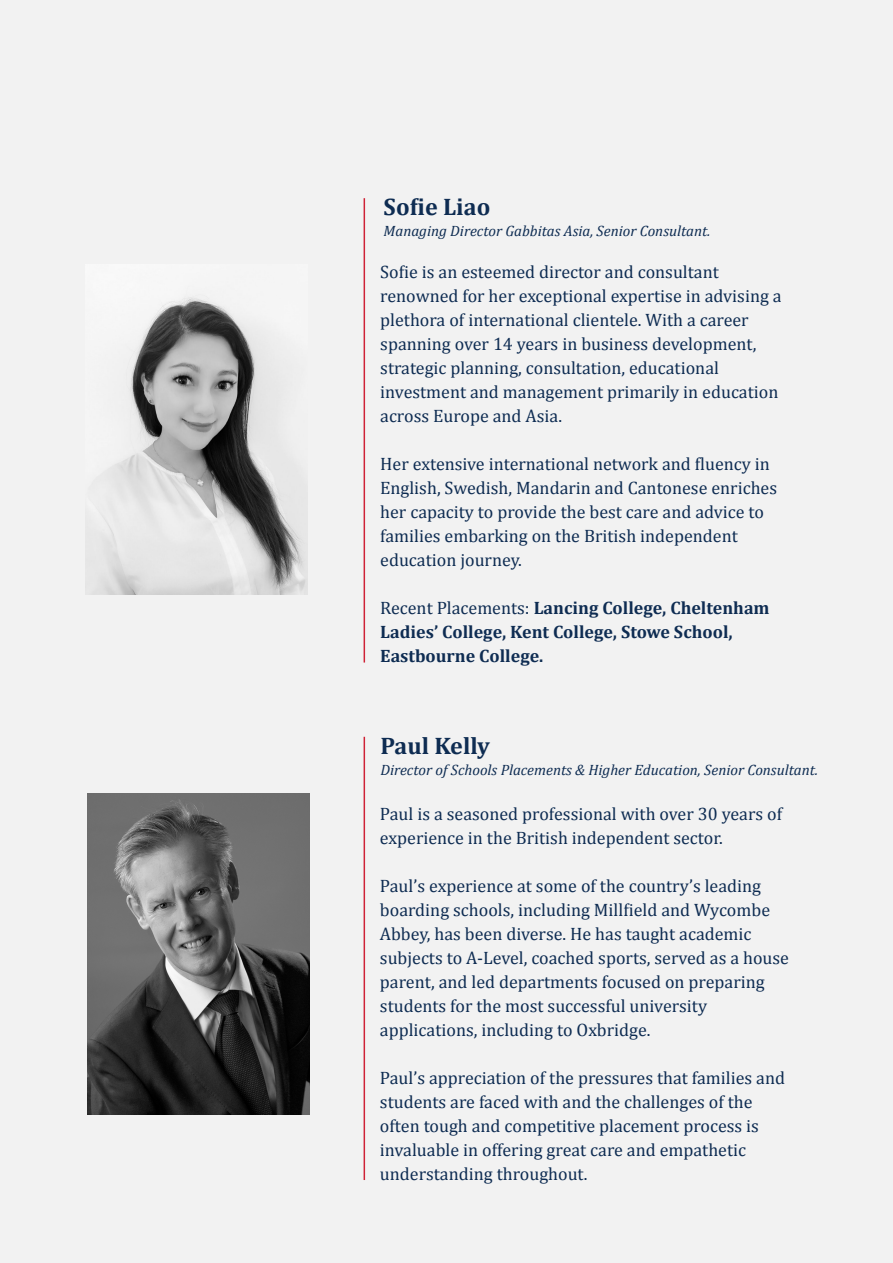
<style>
.page{position:relative;width:893px;height:1263px;background:#f2f2f2}
.page>*{position:absolute;margin:0;border:0;box-sizing:border-box;transform-origin:0 0}
.t1{font:700 24px "Cambria";color:#0e2c52}
.t2{font:18px/24px "Cambria";color:#0e2c52}
.t3{font:700 18px "Cambria";color:#0e2c52}
.t4{font:italic 15px "Cambria";color:#0e2c52}
.s1{font-weight:400}
</style>
<div class="page">
<hr style="left:364px;top:737px;width:1px;height:443px;background:#cf2236">
<hr style="left:364px;top:198px;width:1px;height:464px;background:#cf2236">
<img style="left:87px;top:793px;width:222px;height:321px">
<img style="left:86px;top:264px;width:222px;height:330px">
<p class="t1" style="left:384px;top:190px;width:108px">Sofie Liao</p>
<p class="t4" style="left:384px;top:220px;width:328px">Managing Director Gabbitas Asia, Senior Consultant.</p>
<p class="t2" style="left:380px;top:260px;width:340px">Sofie is an esteemed director and consultant</p>
<p class="t2" style="left:380px;top:284px;width:403px">renowned for her exceptional expertise in advising a plethora of international clientele. With a career</p>
<p class="t2" style="left:380px;top:332px;width:378px">spanning over 14 years in business development, strategic planning, consultation, educational</p>
<p class="t2" style="left:380px;top:380px;width:400px">investment and management primarily in education across Europe and Asia.</p>
<p class="t2" style="left:380px;top:452px;width:391px">Her extensive international network and fluency in</p>
<p class="t2" style="left:380px;top:476px;width:398px">English, Swedish, Mandarin and Cantonese enriches</p>
<p class="t2" style="left:380px;top:500px;width:385px">her capacity to provide the best care and advice to</p>
<p class="t2" style="left:380px;top:524px;width:359px">families embarking on the British independent</p>
<p class="t2" style="left:380px;top:548px;width:143px">education journey.</p>
<p class="t3" style="left:380px;top:595px;width:391px"><span class="s1">Recent Placements:</span> Lancing College, Cheltenham</p>
<p class="t3" style="left:380px;top:619px;width:354px">Ladies’ College, Kent College, Stowe School,</p>
<p class="t3" style="left:380px;top:643px;width:165px">Eastbourne College.</p>
<p class="t1" style="left:380px;top:728px;width:111px">Paul Kelly</p>
<p class="t4" style="left:380px;top:759px;width:439px">Director of Schools Placements &amp; Higher Education, Senior Consultant.</p>
<p class="t2" style="left:380px;top:802px;width:404px">Paul is a seasoned professional with over 30 years of</p>
<p class="t2" style="left:380px;top:826px;width:344px">experience in the British independent sector.</p>
<p class="t2" style="left:380px;top:874px;width:392px">Paul’s experience at some of the country’s leading boarding schools, including Millfield and Wycombe</p>
<p class="t2" style="left:380px;top:922px;width:373px">Abbey, has been diverse. He has taught academic</p>
<p class="t2" style="left:380px;top:946px;width:411px">subjects to A-Level, coached sports, served as a house parent, and led departments focused on preparing students for the most successful university</p>
<p class="t2" style="left:380px;top:1018px;width:272px">applications, including to Oxbridge.</p>
<p class="t2" style="left:380px;top:1066px;width:407px">Paul’s appreciation of the pressures that families and students are faced with and the challenges of the</p>
<p class="t2" style="left:380px;top:1114px;width:381px">often tough and competitive placement process is</p>
<p class="t2" style="left:380px;top:1138px;width:368px">invaluable in offering great care and empathetic</p>
<p class="t2" style="left:380px;top:1162px;width:209px">understanding throughout.</p>
</div>
